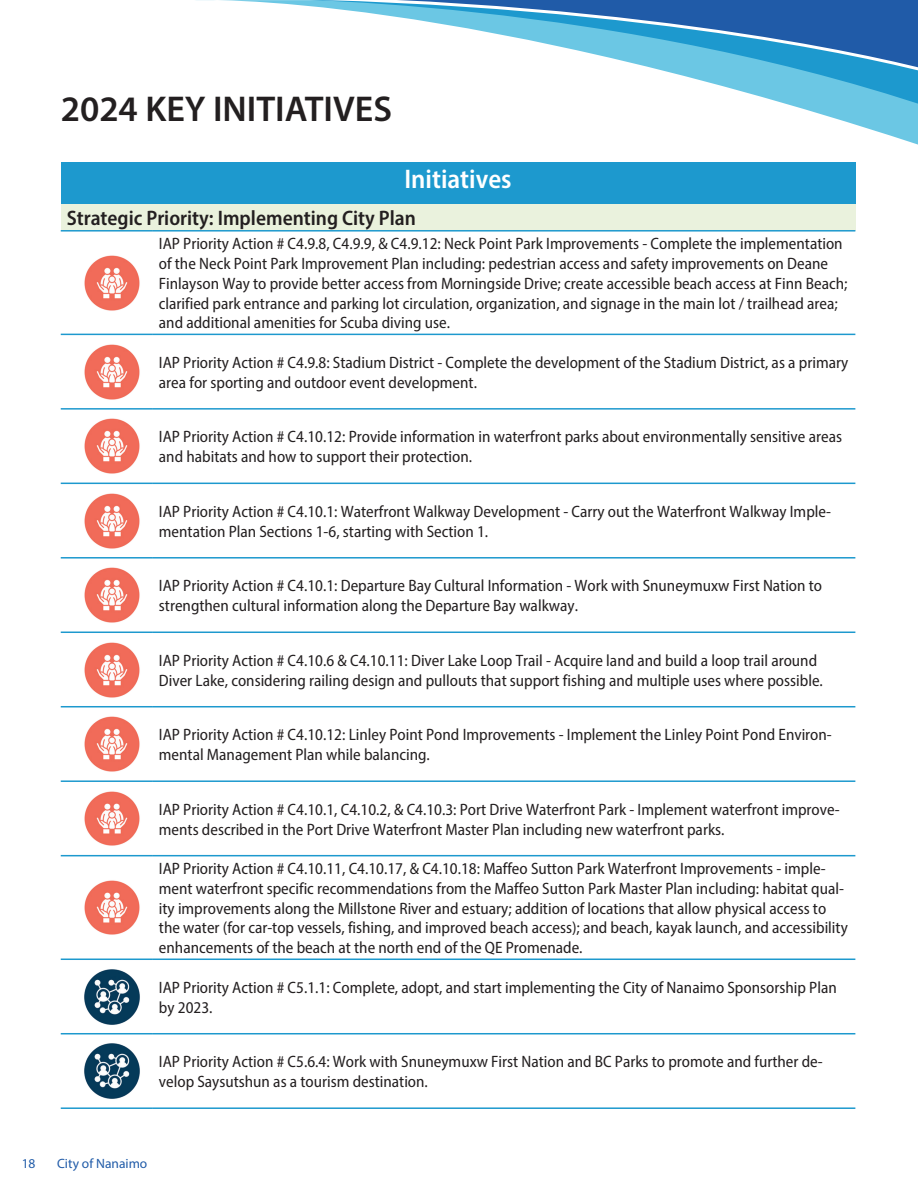
<style>
.page{position:relative;width:918px;height:1188px;background:#fff}
.page>*{position:absolute;margin:0;border:0;box-sizing:border-box;transform-origin:0 0}
.t1{font:600 36px "Myriad Pro";color:#231f20}
.t2{font:600 semi-condensed 27px "Myriad Pro";color:#fff}
.t3{font:600 semi-condensed 21px "Myriad Pro";color:#231f20}
.t4{font:semi-condensed 16.5px/19.8px "Myriad Pro";color:#231f20}
.t5{font:13.5px "Myriad Pro";color:#205ba8}
</style>
<div class="page">
<svg style="left:196px;top:0;width:722px;height:145px"></svg>
<svg style="left:247px;top:0;width:671px;height:121px"></svg>
<svg style="left:254px;top:0;width:65px;height:76px"></svg>
<svg style="left:319px;top:0;width:599px;height:79px"></svg>
<div style="left:61px;top:162px;width:794px;height:42px;background:#1d99ce"></div>
<div style="left:61px;top:204px;width:794px;height:27px;background:#eaf2dd"></div>
<hr style="left:61px;top:230px;width:92px;height:2px;background:#1d99ce">
<hr style="left:153px;top:230px;width:702px;height:2px;background:#1d99ce">
<hr style="left:61px;top:334px;width:92px;height:1px;background:#1d99ce">
<hr style="left:153px;top:334px;width:702px;height:1px;background:#1d99ce">
<hr style="left:61px;top:408px;width:92px;height:2px;background:#1d99ce">
<hr style="left:153px;top:408px;width:702px;height:2px;background:#1d99ce">
<hr style="left:61px;top:483px;width:92px;height:1px;background:#1d99ce">
<hr style="left:153px;top:483px;width:702px;height:1px;background:#1d99ce">
<hr style="left:61px;top:557px;width:92px;height:2px;background:#1d99ce">
<hr style="left:153px;top:557px;width:702px;height:2px;background:#1d99ce">
<hr style="left:61px;top:632px;width:92px;height:1px;background:#1d99ce">
<hr style="left:153px;top:632px;width:702px;height:1px;background:#1d99ce">
<hr style="left:61px;top:706px;width:92px;height:1px;background:#1d99ce">
<hr style="left:153px;top:706px;width:702px;height:1px;background:#1d99ce">
<hr style="left:61px;top:780px;width:92px;height:2px;background:#1d99ce">
<hr style="left:153px;top:780px;width:702px;height:2px;background:#1d99ce">
<hr style="left:61px;top:855px;width:92px;height:1px;background:#1d99ce">
<hr style="left:153px;top:855px;width:702px;height:1px;background:#1d99ce">
<hr style="left:61px;top:959px;width:92px;height:1px;background:#1d99ce">
<hr style="left:153px;top:959px;width:702px;height:1px;background:#1d99ce">
<hr style="left:61px;top:1033px;width:92px;height:1px;background:#1d99ce">
<hr style="left:153px;top:1033px;width:702px;height:1px;background:#1d99ce">
<hr style="left:61px;top:1107px;width:92px;height:2px;background:#1d99ce">
<hr style="left:153px;top:1107px;width:702px;height:2px;background:#1d99ce">
<img style="left:84px;top:255px;width:56px;height:56px">
<img style="left:84px;top:344px;width:56px;height:56px">
<img style="left:84px;top:418px;width:56px;height:56px">
<img style="left:84px;top:493px;width:56px;height:56px">
<img style="left:84px;top:567px;width:56px;height:56px">
<img style="left:84px;top:642px;width:56px;height:56px">
<img style="left:84px;top:716px;width:56px;height:56px">
<img style="left:84px;top:791px;width:56px;height:55px">
<img style="left:84px;top:880px;width:56px;height:55px">
<img style="left:84px;top:969px;width:56px;height:56px">
<img style="left:84px;top:1043px;width:56px;height:56px">
<p class="t1" style="left:61px;top:87px;width:333px">2024 KEY INITIATIVES</p>
<p class="t2" style="left:404px;top:162px;width:109px">Initiatives</p>
<p class="t3" style="left:67px;top:205px;width:351px">Strategic Priority: Implementing City Plan</p>
<p class="t4" style="left:159px;top:234px;width:690px">IAP Priority Action # C4.9.8, C4.9.9, &amp; C4.9.12: Neck Point Park Improvements - Complete the implementation of the Neck Point Park Improvement Plan including: pedestrian access and safety improvements on Deane Finlayson Way to provide better access from Morningside Drive; create accessible beach access at Finn Beach; clarified park entrance and parking lot circulation, organization, and signage in the main lot / trailhead area; and additional amenities for Scuba diving use.</p>
<p class="t4" style="left:159px;top:352px;width:691px">IAP Priority Action # C4.9.8: Stadium District - Complete the development of the Stadium District, as a primary area for sporting and outdoor event development.</p>
<p class="t4" style="left:159px;top:427px;width:685px">IAP Priority Action # C4.10.12: Provide information in waterfront parks about environmentally sensitive areas and habitats and how to support their protection.</p>
<p class="t4" style="left:159px;top:501px;width:674px">IAP Priority Action # C4.10.1: Waterfront Walkway Development - Carry out the Waterfront Walkway Imple&shy;mentation Plan Sections 1-6, starting with Section 1.</p>
<p class="t4" style="left:159px;top:576px;width:665px">IAP Priority Action # C4.10.1: Departure Bay Cultural Information - Work with Snuneymuxw First Nation to strengthen cultural information along the Departure Bay walkway.</p>
<p class="t4" style="left:159px;top:650px;width:666px">IAP Priority Action # C4.10.6 &amp; C4.10.11: Diver Lake Loop Trail - Acquire land and build a loop trail around<br>Diver Lake, considering railing design and pullouts that support fishing and multiple uses where possible.</p>
<p class="t4" style="left:159px;top:725px;width:674px">IAP Priority Action # C4.10.12: Linley Point Pond Improvements - Implement the Linley Point Pond Environ&shy;mental Management Plan while balancing.</p>
<p class="t4" style="left:159px;top:799px;width:682px">IAP Priority Action # C4.10.1, C4.10.2, &amp; C4.10.3: Port Drive Waterfront Park - Implement waterfront improve&shy;ments described in the Port Drive Waterfront Master Plan including new waterfront parks.</p>
<p class="t4" style="left:159px;top:858px;width:690px">IAP Priority Action # C4.10.11, C4.10.17, &amp; C4.10.18: Maffeo Sutton Park Waterfront Improvements - imple&shy;ment waterfront specific recommendations from the Maffeo Sutton Park Master Plan including: habitat qual&shy;ity improvements along the Millstone River and estuary; addition of locations that allow physical access to the water (for car-top vessels, fishing, and improved beach access); and beach, kayak launch, and accessibility enhancements of the beach at the north end of the QE Promenade.</p>
<p class="t4" style="left:159px;top:977px;width:679px">IAP Priority Action # C5.1.1: Complete, adopt, and start implementing the City of Nanaimo Sponsorship Plan by 2023.</p>
<p class="t4" style="left:159px;top:1052px;width:665px">IAP Priority Action # C5.6.4: Work with Snuneymuxw First Nation and BC Parks to promote and further de&shy;velop Saysutshun as a tourism destination.</p>
<p class="t5" style="left:22px;top:1156px;width:15px">18</p>
<p class="t5" style="left:57px;top:1156px;width:92px">City of Nanaimo</p>
</div>
